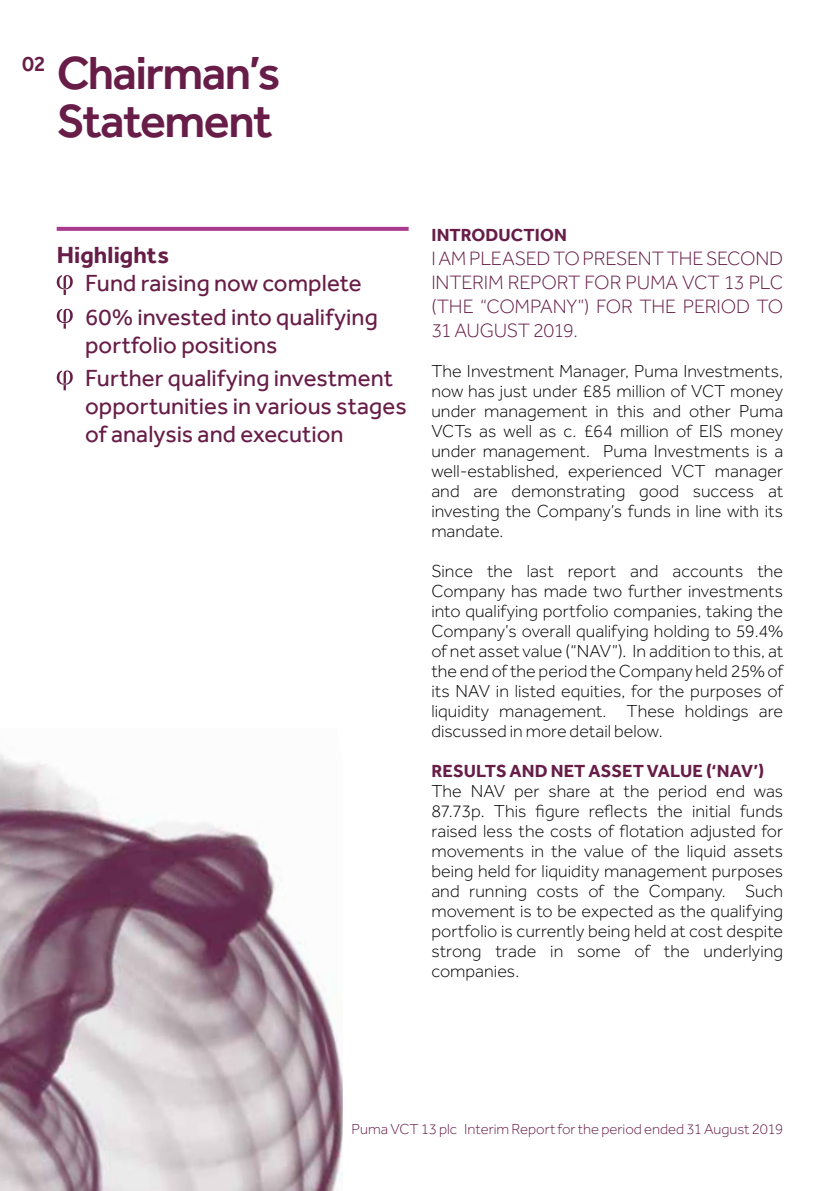
<style>
.page{position:relative;width:840px;height:1191px;background:#fff}
.page>*{position:absolute;margin:0;border:0;box-sizing:border-box;transform-origin:0 0}
.t1{font:500 48px/48px "Effra";letter-spacing:-.03em;color:#671d47}
.t2{font:24px/33.6px "Effra";letter-spacing:.005em;color:#671d47}
.t3{font:700 24px "Effra";letter-spacing:.005em;color:#671d47}
.t4{font:500 22px "Effra";color:#671d47}
.t5{font:300 20px/24px "Effra";letter-spacing:-.015em;color:#671d47;text-align:justify}
.t6{font:300 18px/20px "Effra";letter-spacing:.005em;color:#000;text-align:justify}
.t7{font:700 18px "Effra";letter-spacing:.005em;color:#671d47}
.t8{font:300 15px "Effra";color:#671d47}
</style>
<div class="page">
<img style="left:0;top:754px;width:342px;height:437px">
<svg style="left:57px;top:275px;width:16px;height:20px"></svg>
<svg style="left:57px;top:309px;width:16px;height:20px"></svg>
<svg style="left:57px;top:370px;width:16px;height:20px"></svg>
<svg style="left:57px;top:227px;width:351px;height:4px"></svg>
<p class="t4" style="left:22px;top:51px;width:25px">02</p>
<h1 class="t1" style="left:57px;top:48px;width:225px">Chairman’s<br>Statement</h1>
<h2 class="t3" style="left:57px;top:240px;width:114px">Highlights</h2>
<h2 class="t2" style="left:85px;top:266px;width:294px">Fund raising now complete<br>60% invested into qualifying</h2>
<h2 class="t2" style="left:85px;top:327px;width:309px">portfolio positions<br>Further qualifying investment</h2>
<h2 class="t2" style="left:85px;top:392px;width:323px;line-height:28px">opportunities in various stages of analysis and execution</h2>
<p class="t7" style="left:431px;top:224px;width:137px">INTRODUCTION</p>
<p class="t5" style="left:431px;top:246px;width:353px">I AM PLEASED TO PRESENT THE SECOND INTERIM REPORT FOR PUMA VCT 13 PLC (THE “COMPANY”) FOR THE PERIOD TO 31 AUGUST 2019.</p>
<p class="t6" style="left:431px;top:361px;width:353px">The Investment Manager, Puma Investments, now has just under £85 million of VCT money under management in this and other Puma VCTs as well as c. £64 million of EIS money under management. Puma Investments is a well-established, experienced VCT manager and are demonstrating good success at investing the Company’s funds in line with its mandate.</p>
<p class="t6" style="left:431px;top:561px;width:353px">Since the last report and accounts the Company has made two further investments into qualifying portfolio companies, taking the Company’s overall qualifying holding to 59.4% of net asset value (“NAV”). In addition to this, at the end of the period the Company held 25% of its NAV in listed equities, for the purposes of liquidity management. These holdings are discussed in more detail below.</p>
<p class="t7" style="left:431px;top:760px;width:334px">RESULTS AND NET ASSET VALUE (‘NAV’)</p>
<p class="t6" style="left:431px;top:781px;width:353px">The NAV per share at the period end was 87.73p. This figure reflects the initial funds raised less the costs of flotation adjusted for movements in the value of the liquid assets being held for liquidity management purposes and running costs of the Company. Such movement is to be expected as the qualifying portfolio is currently being held at cost despite strong trade in some of the underlying companies.</p>
<p class="t8" style="left:351px;top:1120px;width:433px">Puma VCT 13 plc Interim Report for the period ended 31 August 2019</p>
</div>
